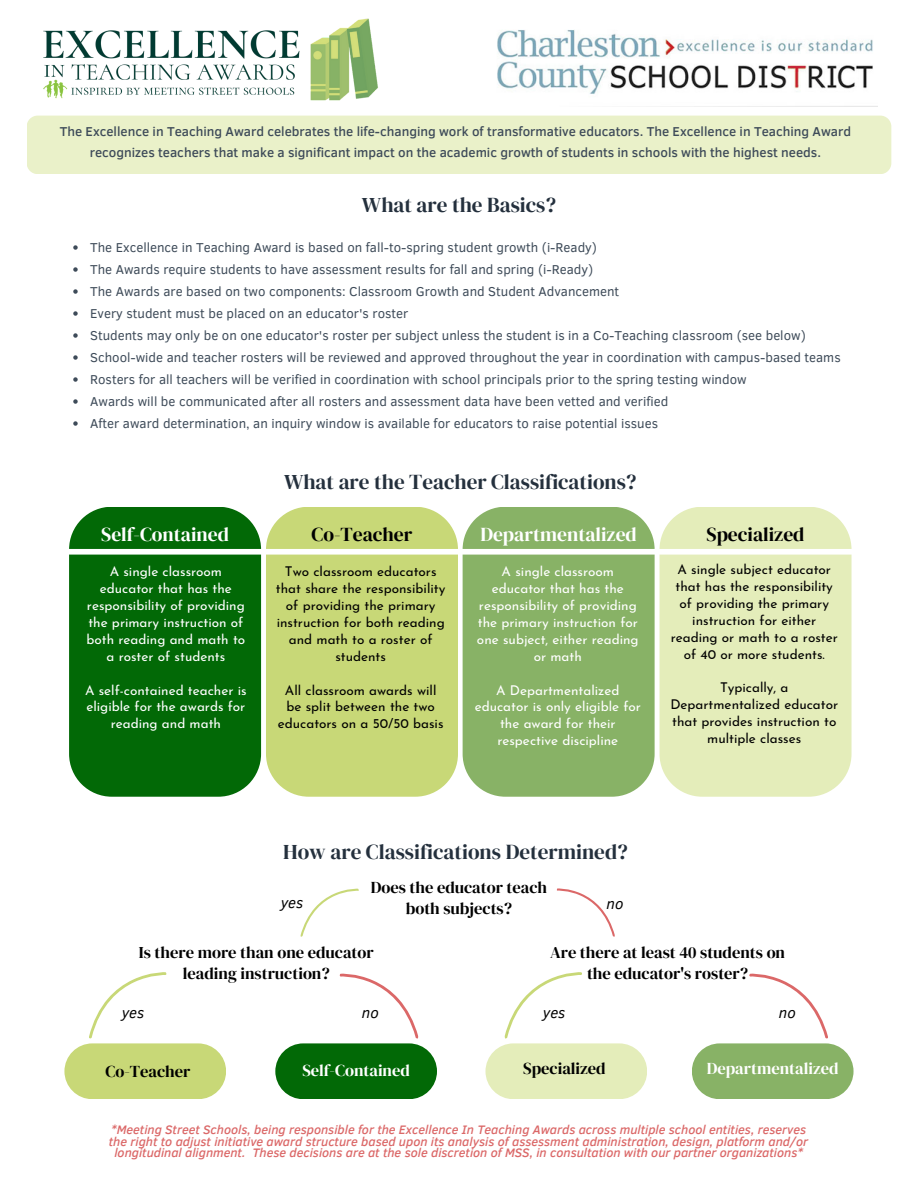
<style>
.page{position:relative;width:918px;height:1188px;background:#fff}
.page>*{position:absolute;margin:0;border:0;box-sizing:border-box;transform-origin:0 0}
.t1{font:21.15px "DM Serif Display";color:#24303d}
.t2{font:21px "DM Serif Display";color:#24303d}
.t3{font:19.5px "DM Serif Display";color:#fff}
.t4{font:19.5px "DM Serif Display";color:#000}
.t5{font:16.5px "DM Serif Display";color:#000}
.t6{font:16.5px "DM Serif Display";color:#fff}
.t7{font:italic 15.15px "Clear Sans";color:#000}
.t8{font:13.5px/16.8px "Josefin Sans";color:#000;text-align:center}
.t9{font:13.5px/16.8px "Josefin Sans";color:#fff;text-align:center}
.t10{font:13.2px "Clear Sans";color:#3e4b59}
.t11{font:500 13.2px/20.9px "Clear Sans";color:#3e4b59;text-align:center}
.t12{font:italic 500 12.6px/11.6px "Clear Sans";color:#db6868;text-align:center}
</style>
<div class="page">
<img style="left:36px;top:18px;width:380px;height:98px">
<div style="left:27px;top:116px;width:864px;height:58px;background:#eaf1c9;border-radius:11px"></div>
<div style="left:69px;top:507px;width:192px;height:290px;background:#026906"></div>
<div style="left:463px;top:507px;width:192px;height:290px;background:#88b266"></div>
<div style="left:660px;top:507px;width:192px;height:290px;background:#e4edba"></div>
<div style="left:266px;top:507px;width:192px;height:290px;background:#c8d877"></div>
<div style="left:28px;top:549px;width:865px;height:6px;background:#fff"></div>
<div style="left:64px;top:1043px;width:162px;height:56px;background:#c8d877;border-radius:28px"></div>
<div style="left:692px;top:1043px;width:162px;height:56px;background:#88b266;border-radius:28px"></div>
<svg style="left:300px;top:888px;width:59px;height:49px"></svg>
<div style="left:485px;top:1043px;width:162px;height:56px;background:#e4edba;border-radius:28px"></div>
<div style="left:275px;top:1043px;width:162px;height:56px;background:#026906;border-radius:28px"></div>
<svg style="left:89px;top:972px;width:78px;height:67px"></svg>
<svg style="left:556px;top:888px;width:59px;height:49px"></svg>
<svg style="left:504px;top:972px;width:78px;height:67px"></svg>
<svg style="left:749px;top:973px;width:79px;height:66px"></svg>
<svg style="left:339px;top:973px;width:80px;height:66px"></svg>
<img style="left:497px;top:30px;width:376px;height:64px">
<svg style="left:73px;top:245px;width:5px;height:5px"></svg>
<svg style="left:73px;top:267px;width:5px;height:5px"></svg>
<svg style="left:73px;top:289px;width:5px;height:5px"></svg>
<svg style="left:73px;top:311px;width:5px;height:5px"></svg>
<svg style="left:73px;top:333px;width:5px;height:5px"></svg>
<svg style="left:73px;top:355px;width:5px;height:5px"></svg>
<svg style="left:73px;top:377px;width:5px;height:5px"></svg>
<svg style="left:73px;top:399px;width:5px;height:5px"></svg>
<svg style="left:73px;top:421px;width:5px;height:5px"></svg>
<p class="t11" style="left:60px;top:120px;width:793px">The Excellence in Teaching Award celebrates the life-changing work of transformative educators. The Excellence in Teaching Award recognizes teachers that make a significant impact on the academic growth of students in schools with the highest needs.</p>
<p class="t2" style="left:362px;top:191px;width:196px">What are the Basics?</p>
<p class="t10" style="left:90px;top:238px;width:508px">The Excellence in Teaching Award is based on fall-to-spring student growth (i-Ready)</p>
<p class="t10" style="left:90px;top:260px;width:504px">The Awards require students to have assessment results for fall and spring (i-Ready)</p>
<p class="t10" style="left:90px;top:282px;width:531px">The Awards are based on two components: Classroom Growth and Student Advancement</p>
<p class="t10" style="left:90px;top:304px;width:320px">Every student must be placed on an educator's roster</p>
<p class="t10" style="left:90px;top:326px;width:717px">Students may only be on one educator's roster per subject unless the student is in a Co-Teaching classroom (see below)</p>
<p class="t10" style="left:90px;top:348px;width:752px">School-wide and teacher rosters will be reviewed and approved throughout the year in coordination with campus-based teams</p>
<p class="t10" style="left:90px;top:370px;width:658px">Rosters for all teachers will be verified in coordination with school principals prior to the spring testing window</p>
<p class="t10" style="left:90px;top:392px;width:580px">Awards will be communicated after all rosters and assessment data have been vetted and verified</p>
<p class="t10" style="left:90px;top:414px;width:569px">After award determination, an inquiry window is available for educators to raise potential issues</p>
<p class="t3" style="left:101px;top:520px;width:129px">Self-Contained</p>
<p class="t9" style="left:86px;top:565px;width:160px">A single classroom educator that has the responsibility of providing the primary instruction of both reading and math to a roster of students</p>
<p class="t9" style="left:85px;top:683px;width:163px">A self-contained teacher is eligible for the awards for reading and math</p>
<p class="t2" style="left:284px;top:467px;width:354px">What are the Teacher Classifications?</p>
<p class="t4" style="left:312px;top:520px;width:102px">Co-Teacher</p>
<p class="t8" style="left:276px;top:565px;width:171px">Two classroom educators that share the responsibility of providing the primary instruction for both reading and math to a roster of students</p>
<p class="t8" style="left:278px;top:683px;width:167px">All classroom awards will be split between the two educators on a 50/50 basis</p>
<p class="t3" style="left:480px;top:520px;width:158px">Departmentalized</p>
<p class="t4" style="left:706px;top:520px;width:100px">Specialized</p>
<p class="t9" style="left:477px;top:565px;width:163px">A single classroom educator that has the responsibility of providing the primary instruction for one subject, either reading or math</p>
<p class="t9" style="left:475px;top:683px;width:168px">A Departmentalized educator is only eligible for the award for their respective discipline</p>
<p class="t8" style="left:671px;top:562px;width:169px">A single subject educator that has the responsibility of providing the primary instruction for either reading or math to a roster of 40 or more students.</p>
<p class="t8" style="left:670px;top:681px;width:169px">Typically, a<br>Departmentalized educator that provides instruction to multiple classes</p>
<p class="t1" style="left:283px;top:837px;width:346px">How are Classifications Determined?</p>
<p class="t5" style="left:371px;top:876px;width:178px">Does the educator teach</p>
<p class="t5" style="left:406px;top:897px;width:108px">both subjects?</p>
<p class="t5" style="left:139px;top:941px;width:236px">Is there more than one educator</p>
<p class="t5" style="left:183px;top:962px;width:148px">leading instruction?</p>
<p class="t7" style="left:281px;top:891px;width:24px">yes</p>
<p class="t7" style="left:607px;top:892px;width:18px">no</p>
<p class="t5" style="left:550px;top:941px;width:237px">Are there at least 40 students on</p>
<p class="t5" style="left:587px;top:962px;width:163px">the educator's roster?</p>
<p class="t7" style="left:122px;top:1001px;width:24px">yes</p>
<p class="t7" style="left:543px;top:1001px;width:24px">yes</p>
<p class="t7" style="left:362px;top:1001px;width:18px">no</p>
<p class="t7" style="left:779px;top:1002px;width:18px">no</p>
<p class="t5" style="left:105px;top:1059px;width:86px">Co-Teacher</p>
<p class="t6" style="left:707px;top:1057px;width:133px">Departmentalized</p>
<p class="t6" style="left:302px;top:1059px;width:109px">Self-Contained</p>
<p class="t5" style="left:523px;top:1057px;width:84px">Specialized</p>
<p class="t12" style="left:109px;top:1123px;width:701px">*Meeting Street Schools, being responsible for the Excellence In Teaching Awards across multiple school entities, reserves the right to adjust initiative award structure based upon its analysis of assessment administration, design, platform and/or longitudinal alignment. These decisions are at the sole discretion of MSS, in consultation with our partner organizations*</p>
</div>
